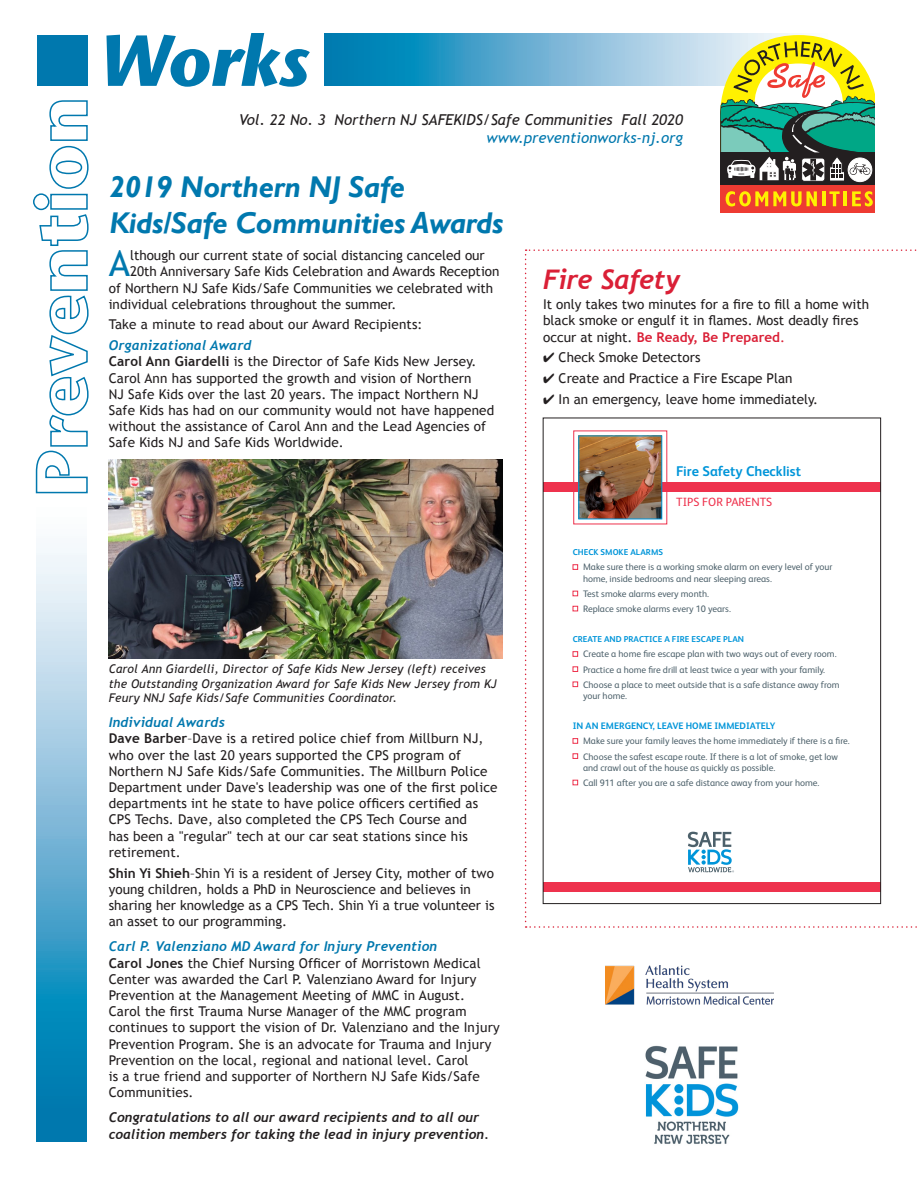
<style>
.page{position:relative;width:918px;height:1188px;background:#fff}
.page>*{position:absolute;margin:0;border:0;box-sizing:border-box;transform-origin:0 0}
.t2{font:36.15px "Trebuchet MS";color:#0078ae}
.t1{font:italic 700 30px/36px "Gill Sans";letter-spacing:-.01em;color:#0078ae}
.t2-2{font:italic 700 27px "Trebuchet";letter-spacing:-.025em;color:#da1f36}
.None-2{font:italic 15px "Trebuchet MS";color:#231f20}
.None-3{font:italic 15px "Trebuchet MS";color:#0078ae}
.t3{font:700 14.1px "FS Albert Pro";color:#0095d9}
.t2-3{font:13.5px/16.2px "Trebuchet MS";letter-spacing:.01em;color:#231f20}
.t2-4{font:italic 700 13.5px/16.2px "Trebuchet";color:#231f20}
.t2-5{font:italic 700 13.5px "Trebuchet";letter-spacing:.01em;color:#0078ae}
.t2-6{font:italic 12px/14.4px "Trebuchet MS";letter-spacing:.01em;color:#231f20}
.t4{font:12px "FS Albert Pro";color:#ee324d}
.t5{font:9.45px/15.1px "FS Albert Pro";color:#4c606a}
.t6{font:700 8.55px "FS Albert Pro";color:#0095d9}
.s1{font-weight:700}
.s2{font-weight:700;color:#da1f36}
.s3{color:#da1f36}
.s4{font-weight:700;color:#0095d9}
</style>
<div class="page">
<svg style="left:33px;top:100px;width:56px;height:394px"></svg>
<svg style="left:106px;top:33px;width:204px;height:54px"></svg>
<svg style="left:37px;top:548px;width:49px;height:594px;background:#6db3d4"></svg>
<svg style="left:325px;top:33px;width:469px;height:52px;background:#60add1"></svg>
<div style="left:37px;top:35px;width:50px;height:51px;background:#0078ae"></div>
<svg style="left:720px;top:35px;width:154px;height:178px"></svg>
<img style="left:645px;top:1045px;width:94px;height:100px">
<img style="left:605px;top:966px;width:168px;height:39px">
<img style="left:109px;top:459px;width:393px;height:200px">
<svg style="left:525px;top:249px;width:392px;height:679px"></svg>
<p class="None-2" style="left:239px;top:111px;width:445px">Vol. 22 No. 3 Northern NJ SAFEKIDS/Safe Communities Fall 2020</p>
<p class="None-3" style="left:487px;top:129px;width:198px">www.preventionworks-nj.org</p>
<p class="t1" style="left:110px;top:170px;width:395px">2019 Northern NJ Safe<br>Kids/Safe Communities Awards</p>
<p class="t2" style="left:109px;top:242px;width:23px">A</p>
<p class="t2-3" style="left:130px;top:247px;width:356px">lthough our current state of social distancing canceled our</p>
<p class="t2-3" style="left:130px;top:264px;width:371px">20th Anniversary Safe Kids Celebration and Awards Reception</p>
<p class="t2-3" style="left:109px;top:280px;width:386px">of Northern NJ Safe Kids/Safe Communities we celebrated with</p>
<p class="t2-3" style="left:109px;top:296px;width:289px">individual celebrations throughout the summer.</p>
<p class="t2-3" style="left:109px;top:317px;width:315px">Take a minute to read about our Award Recipients:</p>
<p class="t2-5" style="left:109px;top:337px;width:144px">Organizational Award</p>
<p class="t2-3" style="left:109px;top:354px;width:387px"><span class="s1">Carol Ann Giardelli</span> is the Director of Safe Kids New Jersey.<br>Carol Ann has supported the growth and vision of Northern<br>NJ Safe Kids over the last 20 years. The impact Northern NJ Safe Kids has had on our community would not have happened without the assistance of Carol Ann and the Lead Agencies of Safe Kids NJ and Safe Kids Worldwide.</p>
<p class="t2-2" style="left:543px;top:262px;width:139px">Fire Safety</p>
<p class="t2-3" style="left:543px;top:297px;width:328px">It only takes two minutes for a fire to fill a home with black smoke or engulf it in flames. Most deadly fires occur at night. <span class="s2">Be Ready, Be Prepared</span><span class="s3">.</span></p>
<p class="t2-3" style="left:543px;top:350px;width:159px">✔ Check Smoke Detectors</p>
<p class="t2-3" style="left:543px;top:370px;width:251px">✔ Create and Practice a Fire Escape Plan</p>
<p class="t2-3" style="left:543px;top:391px;width:277px">✔ In an emergency, leave home immediately.</p>
<p class="t2-6" style="left:109px;top:662px;width:389px">Carol Ann Giardelli, Director of Safe Kids New Jersey (left) receives the Outstanding Organization Award for Safe Kids New Jersey from KJ<br>Feury NNJ Safe Kids/Safe Communities Coordinator.</p>
<p class="t2-5" style="left:109px;top:714px;width:118px">Individual Awards</p>
<p class="t2-3" style="left:109px;top:731px;width:390px"><span class="s1">Dave Barber</span>–Dave is a retired police chief from Millburn NJ, who over the last 20 years supported the CPS program of Northern NJ Safe Kids/Safe Communities. The Millburn Police Department under Dave's leadership was one of the first police departments int he state to have police officers certified as CPS Techs. Dave, also completed the CPS Tech Course and<br>has been a "regular" tech at our car seat stations since his retirement.</p>
<p class="t2-3" style="left:109px;top:865px;width:387px"><span class="s1">Shin Yi Shieh</span>–Shin Yi is a resident of Jersey City, mother of two young children, holds a PhD in Neuroscience and believes in sharing her knowledge as a CPS Tech. Shin Yi a true volunteer is an asset to our programming.</p>
<p class="t2-5" style="left:109px;top:938px;width:330px">Carl P. Valenziano MD Award for Injury Prevention</p>
<p class="t2-3" style="left:109px;top:955px;width:392px"><span class="s1">Carol Jones</span> the Chief Nursing Officer of Morristown Medical Center was awarded the Carl P. Valenziano Award for Injury Prevention at the Management Meeting of MMC in August.<br>Carol the first Trauma Nurse Manager of the MMC program continues to support the vision of Dr. Valenziano and the Injury Prevention Program. She is an advocate for Trauma and Injury Prevention on the local, regional and national level. Carol<br>is a true friend and supporter of Northern NJ Safe Kids/Safe Communities.</p>
<p class="t2-4" style="left:109px;top:1110px;width:382px">Congratulations to all our award recipients and to all our coalition members for taking the lead in injury prevention.</p>
<p class="t3" style="left:676px;top:461px;width:126px">Fire Safety Checklist</p>
<p class="t4" style="left:676px;top:493px;width:98px">TIPS FOR PARENTS</p>
<p class="t6" style="left:573px;top:546px;width:92px">CHECK SMOKE ALARMS</p>
<p class="t5" style="left:583px;top:561px;width:251px;line-height:11.2px">Make sure there is a working smoke alarm on every level of your home, inside bedrooms and near sleeping areas.</p>
<p class="t5" style="left:583px;top:585px;width:149px">Test smoke alarms every month.<br>Replace smoke alarms every 10 years.</p>
<p class="t6" style="left:573px;top:633px;width:173px">CREATE AND PRACTICE A FIRE ESCAPE PLAN</p>
<p class="t5" style="left:583px;top:646px;width:258px">Create a home fire escape plan with two ways out of every room.<br>Practice a home fire drill at least twice a year with your family.<br>Choose a place to meet outside that is a safe distance away from</p>
<p class="t5" style="left:583px;top:687px;width:46px">your home.</p>
<p class="t5" style="left:583px;top:718px;width:268px;text-indent:-10px"><span class="s4">IN AN EMERGENCY, LEAVE HOME IMMEDIATELY<br></span>Make sure your family leaves the home immediately if there is a fire.<br>Choose the safest escape route. If there is a lot of smoke, get low</p>
<p class="t5" style="left:583px;top:759px;width:238px">and crawl out of the house as quickly as possible.<br>Call 911 after you are a safe distance away from your home.</p>
</div>
